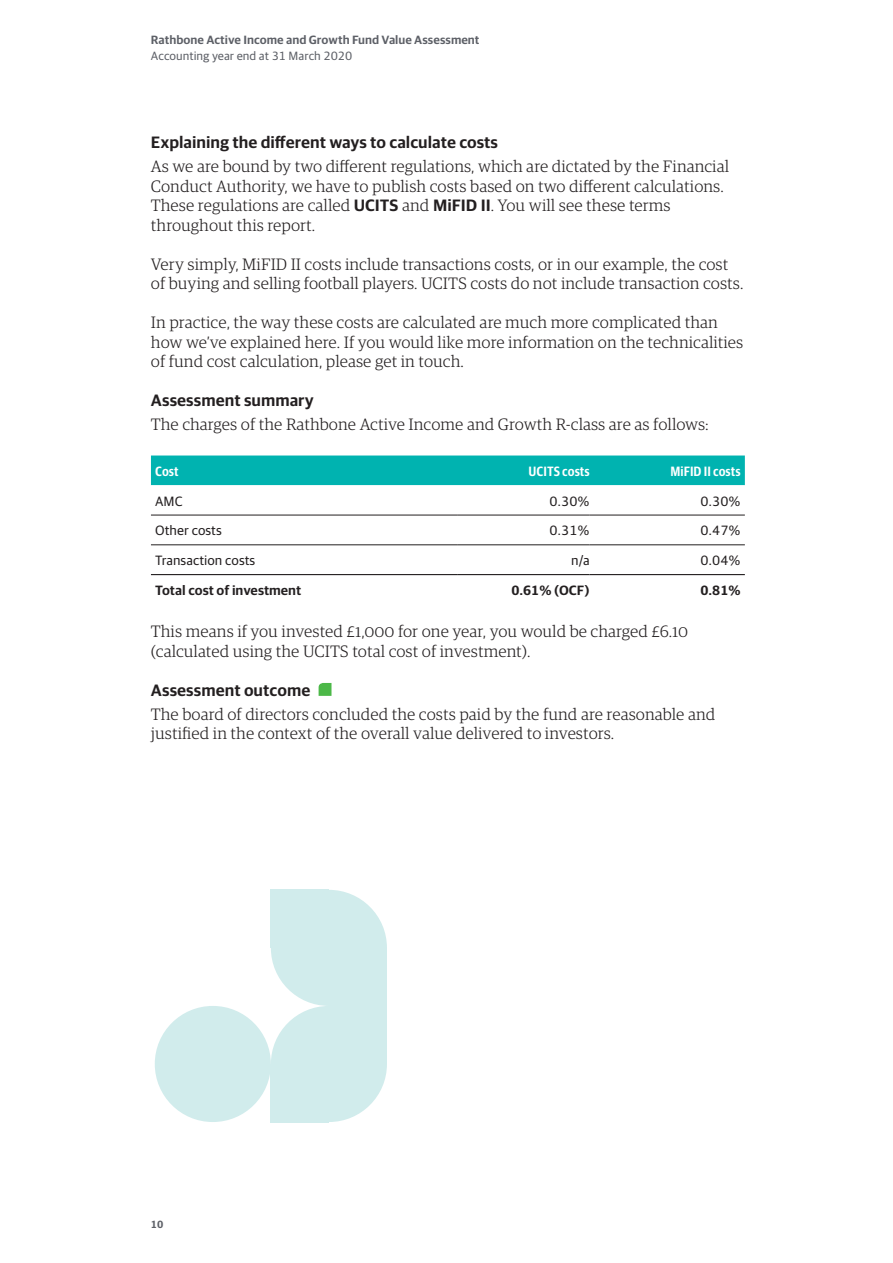
<style>
.page{position:relative;width:893px;height:1263px;background:#fff}
.page>*{position:absolute;margin:0;border:0;box-sizing:border-box;transform-origin:0 0}
.body_text{font:300 16.5px/19.5px "Guardian RTB Egyp";color:#231f20}
.Sub_heading{font:600 16.5px "Guardian RTB Sans";color:#231f20}
.t1{font:13.5px "Guardian RTB Sans";color:#231f20}
.t2{font:600 13.5px "Guardian RTB Sans";color:#231f20}
.t3{font:600 13.5px "Guardian RTB Sans Cond";color:#fff}
.t4{font:600 12px "Guardian RTB Sans";color:#5d6067}
.t5{font:12px "Guardian RTB Sans";color:#5d6067}
.t6{font:600 10.5px "Guardian RTB Sans";color:#5d6067}
.s1{font-family:"Guardian RTB Sans";font-weight:600}
</style>
<div class="page">
<div style="left:155px;top:1006px;width:116px;height:116px;background:#d1ecec;border-radius:50%"></div>
<svg style="left:271px;top:890px;width:116px;height:232px;background:#d6eeee"></svg>
<div style="left:271px;top:1064px;width:58px;height:58px;background:#d1ecec"></div>
<div style="left:151px;top:455px;width:594px;height:30px;background:#00b3b0"></div>
<svg style="left:151px;top:485px;width:594px;height:91px"></svg>
<hr style="left:151px;top:545px;width:306px;height:1px;background:#231f20">
<hr style="left:151px;top:515px;width:306px;height:1px;background:#231f20">
<hr style="left:457px;top:515px;width:133px;height:1px;background:#231f20">
<hr style="left:590px;top:515px;width:155px;height:1px;background:#231f20">
<hr style="left:457px;top:545px;width:133px;height:1px;background:#231f20">
<hr style="left:590px;top:545px;width:155px;height:1px;background:#231f20">
<hr style="left:151px;top:574px;width:306px;height:1px;background:#231f20">
<hr style="left:457px;top:574px;width:133px;height:1px;background:#231f20">
<hr style="left:590px;top:574px;width:155px;height:1px;background:#231f20">
<svg style="left:319px;top:683px;width:12px;height:13px"></svg>
<p class="t4" style="left:151px;top:31px;width:330px">Rathbone Active Income and Growth Fund Value Assessment</p>
<p class="t5" style="left:151px;top:47px;width:203px">Accounting year end at 31 March 2020</p>
<p class="Sub_heading" style="left:151px;top:131px;width:349px">Explaining the different ways to calculate costs</p>
<p class="body_text" style="left:151px;top:156px;width:580px">As we are bound by two different regulations, which are dictated by the Financial Conduct Authority, we have to publish costs based on two different calculations.<br>These regulations are called <span class="s1">UCITS</span> and <span class="s1">MiFID II</span>. You will see these terms throughout this report.</p>
<p class="body_text" style="left:151px;top:253px;width:594px">Very simply, MiFID II costs include transactions costs, or in our example, the cost of buying and selling football players. UCITS costs do not include transaction costs.</p>
<p class="body_text" style="left:151px;top:312px;width:594px">In practice, the way these costs are calculated are much more complicated than how we’ve explained here. If you would like more information on the technicalities of fund cost calculation, please get in touch.</p>
<p class="Sub_heading" style="left:151px;top:388px;width:164px">Assessment summary</p>
<p class="body_text" style="left:151px;top:414px;width:559px">The charges of the Rathbone Active Income and Growth R-class are as follows:</p>
<p class="t3" style="left:155px;top:461px;width:25px">Cost</p>
<p class="t3" style="left:529px;top:461px;width:63px">UCITS costs</p>
<p class="t3" style="left:670px;top:461px;width:72px">MiFID II costs</p>
<p class="t1" style="left:155px;top:491px;width:29px">AMC</p>
<p class="t1" style="left:549px;top:491px;width:42px">0.30%</p>
<p class="t1" style="left:700px;top:491px;width:42px">0.30%</p>
<p class="t1" style="left:155px;top:521px;width:68px">Other costs</p>
<p class="t1" style="left:549px;top:521px;width:42px">0.31%</p>
<p class="t1" style="left:700px;top:521px;width:42px">0.47%</p>
<p class="t1" style="left:155px;top:551px;width:102px">Transaction costs</p>
<p class="t1" style="left:571px;top:551px;width:20px">n/a</p>
<p class="t1" style="left:700px;top:551px;width:42px">0.04%</p>
<p class="t2" style="left:155px;top:580px;width:148px">Total cost of investment</p>
<p class="t2" style="left:511px;top:580px;width:80px">0.61% (OCF)</p>
<p class="t2" style="left:700px;top:580px;width:42px">0.81%</p>
<p class="body_text" style="left:151px;top:621px;width:539px">This means if you invested £1,000 for one year, you would be charged £6.10 (calculated using the UCITS total cost of investment).</p>
<p class="Sub_heading" style="left:151px;top:678px;width:161px">Assessment outcome</p>
<p class="body_text" style="left:151px;top:703px;width:566px">The board of directors concluded the costs paid by the fund are reasonable and justified in the context of the overall value delivered to investors.</p>
<p class="t6" style="left:151px;top:1216px;width:14px">10</p>
</div>
